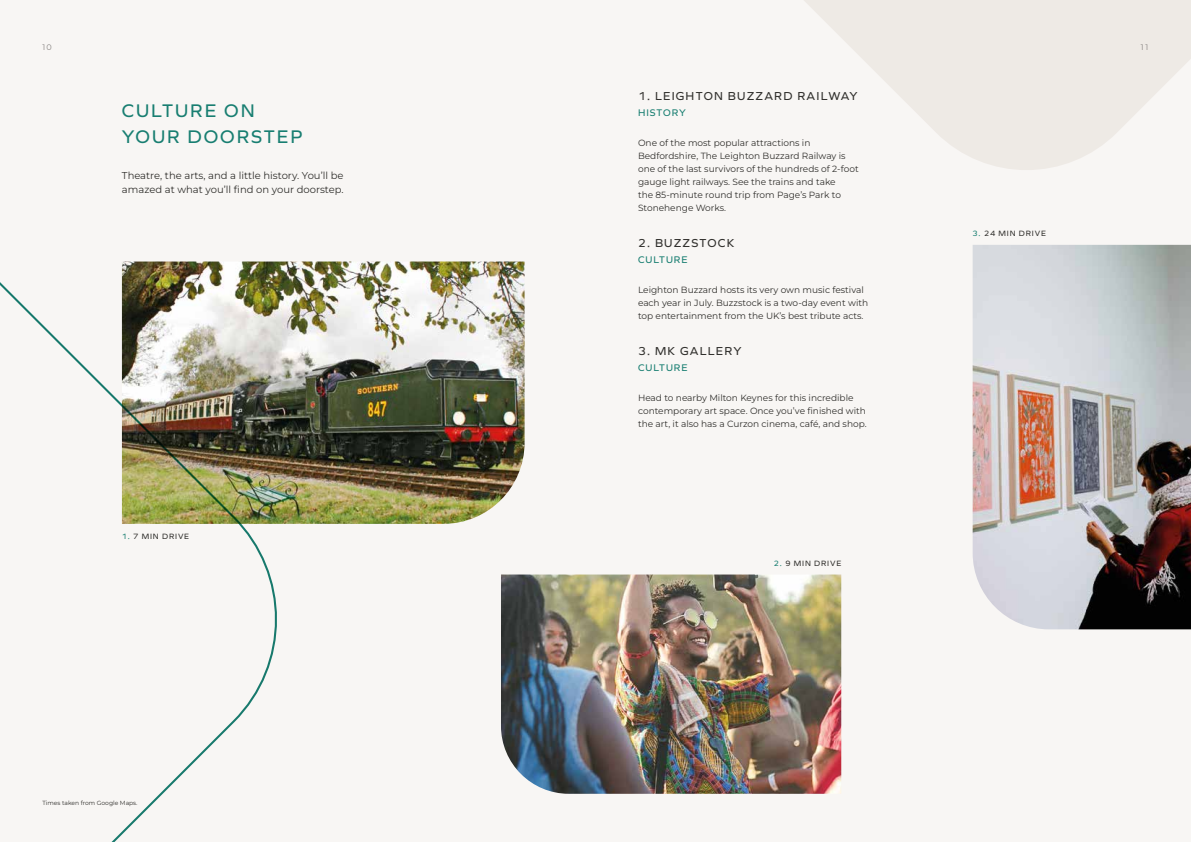
<style>
.page{position:relative;width:1191px;height:842px;background:#f8f6f4}
.page>*{position:absolute;margin:0;border:0;box-sizing:border-box;transform-origin:0 0}
.t1{font:19px/26px "Mathelo";letter-spacing:.1em;color:#187e71}
.t2{font:12px "Mathelo";letter-spacing:.1em;color:#31302d}
.t3{font:10px/14px "Montserrat";color:#31302d}
.t4{font:10px "Mathelo";letter-spacing:.1em;color:#187e71}
.t5{font:9px/13px "Montserrat";color:#31302d}
.t6{font:8px "Mathelo";letter-spacing:.1em;color:#31302d}
.t7{font:8px "Montserrat";color:#888482}
.t8{font:6px "Montserrat";color:#31302d}
.s1{color:#187e71}
</style>
<div class="page">
<img style="left:972px;top:245px;width:219px;height:384px">
<img style="left:122px;top:261px;width:402px;height:263px">
<img style="left:501px;top:574px;width:340px;height:220px">
<svg style="left:804px;top:0;width:387px;height:170px;fill:#eeeae5"></svg>
<img style="left:0;top:281px;width:278px;height:561px">
<p class="t7" style="left:43px;top:42px;width:11px">10</p>
<p class="t7" style="left:1140px;top:42px;width:9px">11</p>
<h1 class="t1" style="left:122px;top:97px;width:182px">CULTURE ON<br>YOUR DOORSTEP</h1>
<p class="t3" style="left:122px;top:169px;width:223px">Theatre, the arts, and a little history. You’ll be amazed at what you’ll find on your doorstep.</p>
<p class="t6" style="left:122px;top:531px;width:69px"><span class="s1">1.</span> 7 MIN DRIVE</p>
<p class="t8" style="left:43px;top:799px;width:96px">Times taken from Google Maps.</p>
<h2 class="t2" style="left:638px;top:89px;width:221px">1. LEIGHTON BUZZARD RAILWAY</h2>
<p class="t4" style="left:638px;top:106px;width:49px">HISTORY</p>
<p class="t5" style="left:638px;top:136px;width:222px">One of the most popular attractions in Bedfordshire, The Leighton Buzzard Railway is one of the last survivors of the hundreds of 2-foot gauge light railways. See the trains and take<br>the 85-minute round trip from Page’s Park to Stonehenge Works.</p>
<h2 class="t2" style="left:638px;top:236px;width:98px">2. BUZZSTOCK</h2>
<p class="t4" style="left:638px;top:253px;width:51px">CULTURE</p>
<p class="t5" style="left:638px;top:283px;width:232px">Leighton Buzzard hosts its very own music festival each year in July. Buzzstock is a two-day event with top entertainment from the UK’s best tribute acts.</p>
<h2 class="t2" style="left:638px;top:344px;width:105px">3. MK GALLERY</h2>
<p class="t4" style="left:638px;top:361px;width:51px">CULTURE</p>
<p class="t5" style="left:638px;top:391px;width:230px">Head to nearby Milton Keynes for this incredible contemporary art space. Once you’ve finished with the art, it also has a Curzon cinema, café, and shop.</p>
<p class="t6" style="left:774px;top:559px;width:69px"><span class="s1">2.</span> 9 MIN DRIVE</p>
<p class="t6" style="left:972px;top:229px;width:75px"><span class="s1">3.</span> 24 MIN DRIVE</p>
</div>
